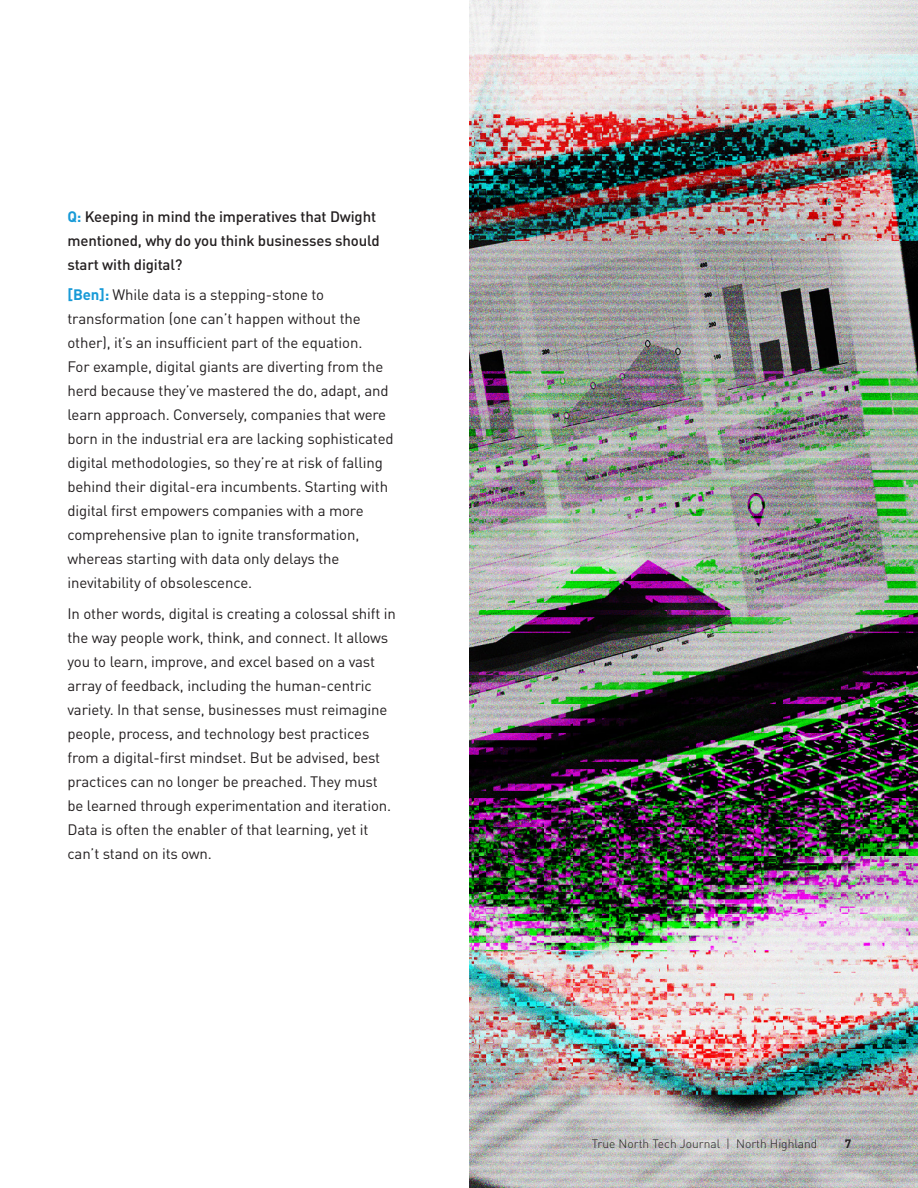
<style>
.page{position:relative;width:918px;height:1188px;background:#fff}
.page>*{position:absolute;margin:0;border:0;box-sizing:border-box;transform-origin:0 0}
.t1{font:15px/24px "DIN Pro";letter-spacing:-.01em;color:#231f20}
.t2{font:500 15px/24px "DIN Pro";letter-spacing:-.01em;color:#231f20}
.t3{font:300 12px "DIN Pro";color:#231f20}
.t4{font:700 12px "DIN Pro";color:#231f20}
.s1{font-weight:700;color:#179ad7}
</style>
<div class="page">
<img style="left:470px;top:0;width:448px;height:1188px">
<p class="t2" style="left:68px;top:203px;width:314px"><span class="s1">Q:</span> Keeping in mind the imperatives that Dwight mentioned, why do you think businesses should start with digital?</p>
<p class="t1" style="left:68px;top:282px;width:328px"><span class="s1">[Ben]:</span> While data is a stepping-stone to transformation (one can’t happen without the other), it’s an insufficient part of the equation.<br>For example, digital giants are diverting from the herd because they’ve mastered the do, adapt, and learn approach. Conversely, companies that were born in the industrial era are lacking sophisticated digital methodologies, so they’re at risk of falling behind their digital-era incumbents. Starting with digital first empowers companies with a more comprehensive plan to ignite transformation, whereas starting with data only delays the inevitability of obsolescence.</p>
<p class="t1" style="left:68px;top:600px;width:330px">In other words, digital is creating a colossal shift in the way people work, think, and connect. It allows you to learn, improve, and excel based on a vast array of feedback, including the human-centric variety. In that sense, businesses must reimagine people, process, and technology best practices from a digital-first mindset. But be advised, best practices can no longer be preached. They must be learned through experimentation and iteration.<br>Data is often the enabler of that learning, yet it can’t stand on its own.</p>
<p class="t3" style="left:592px;top:1134px;width:227px">True North Tech Journal | North Highland</p>
<p class="t4" style="left:845px;top:1133px;width:8px">7</p>
</div>
